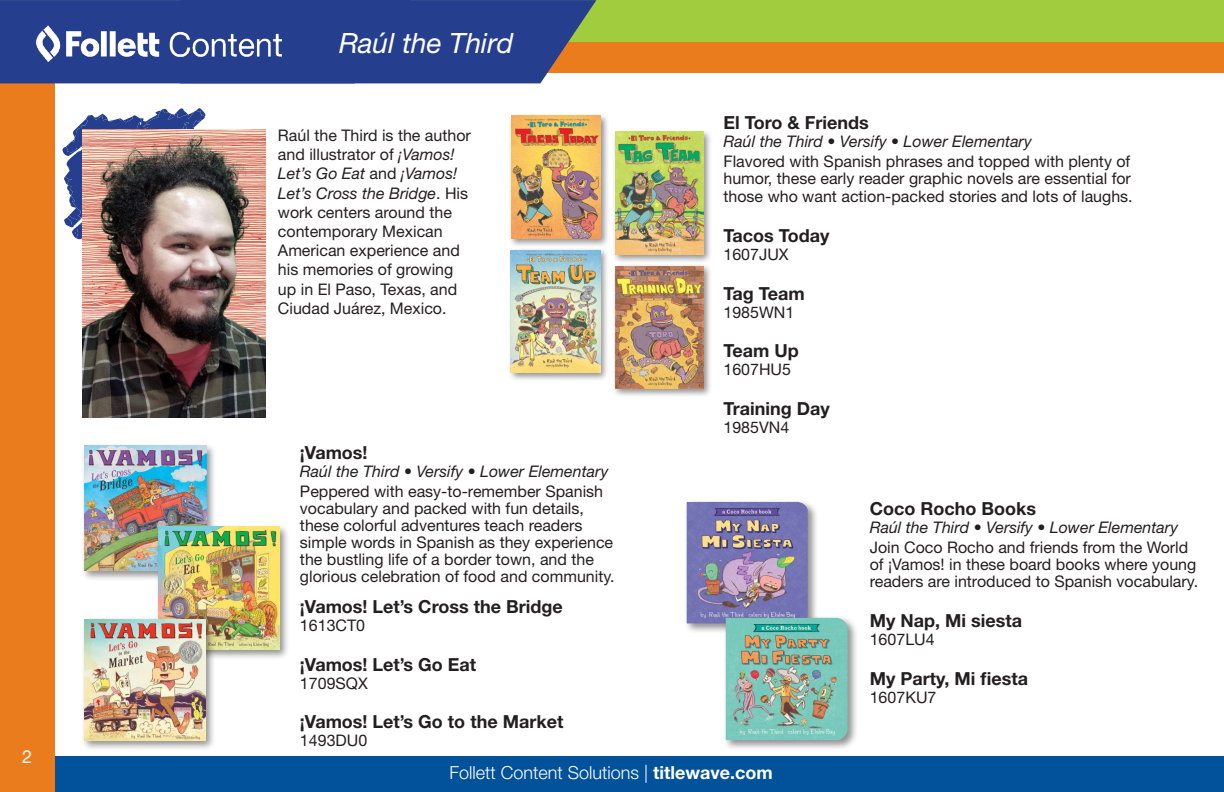
<style>
.page{position:relative;width:1224px;height:792px;background:#fff}
.page>*{position:absolute;margin:0;border:0;box-sizing:border-box;transform-origin:0 0}
.t1{font:italic 28px "Helvetica Neue LT Std";color:#fff}
.Annotation{font:700 18px "Helvetica Neue LT Std";color:#231f20}
.t2{font:300 18px "Helvetica Neue LT Std";color:#fff}
.t3{font:18px "Helvetica Neue LT Std";color:#fff}
.Annotation-2{font:16px/17px "Helvetica Neue LT Std";color:#231f20}
.Follett_Number_Settings{font:16px/19.2px "Helvetica Neue LT Std";color:#231f20}
.Author_Pub_Year_RL{font:italic 16px "Helvetica Neue LT Std";color:#231f20}
.s1{font-style:italic}
.s2{font-weight:700}
</style>
<div class="page">
<div style="left:0;top:756px;width:1224px;height:36px;background:#01519b"></div>
<div style="left:0;top:25px;width:55px;height:767px;background:#ea7c1d"></div>
<svg style="left:62px;top:108px;width:162px;height:132px"></svg>
<div style="left:0;top:0;width:1224px;height:73px;background:#ea7c1d"></div>
<div style="left:0;top:0;width:1224px;height:42px;background:#a1cc3e"></div>
<div style="left:0;top:0;width:596px;height:83px;background:#253f8e"></div>
<img style="left:82px;top:130px;width:184px;height:288px">
<div style="left:508px;top:247px;width:102px;height:134px;background:#231f20;opacity:.5"></div>
<img style="left:511px;top:250px;width:89px;height:122px">
<div style="left:508px;top:113px;width:101px;height:134px;background:#231f20;opacity:.5"></div>
<img style="left:511px;top:116px;width:89px;height:122px">
<div style="left:612px;top:263px;width:101px;height:134px;background:#231f20;opacity:.5"></div>
<img style="left:615px;top:266px;width:89px;height:122px">
<div style="left:612px;top:129px;width:101px;height:134px;background:#231f20;opacity:.5"></div>
<img style="left:615px;top:132px;width:89px;height:122px">
<div style="left:684px;top:499px;width:134px;height:135px;background:#231f20;opacity:.5"></div>
<img style="left:687px;top:502px;width:121px;height:121px">
<div style="left:82px;top:443px;width:135px;height:138px;background:#231f20;opacity:.5"></div>
<img style="left:84px;top:446px;width:122px;height:125px">
<div style="left:155px;top:524px;width:135px;height:136px;background:#231f20;opacity:.5"></div>
<img style="left:158px;top:527px;width:121px;height:122px">
<div style="left:723px;top:615px;width:135px;height:135px;background:#231f20;opacity:.5"></div>
<img style="left:726px;top:618px;width:122px;height:122px">
<div style="left:82px;top:616px;width:134px;height:135px;background:#231f20;opacity:.5"></div>
<img style="left:84px;top:619px;width:122px;height:122px">
<img style="left:36px;top:26px;width:245px;height:35px">
<p class="t3" style="left:22px;top:746px;width:12px">2</p>
<p class="t1" style="left:339px;top:27px;width:176px">Raúl the Third</p>
<p class="Follett_Number_Settings" style="left:278px;top:126px;width:194px">Raúl the Third is the author and illustrator of <span class="s1">¡Vamos!<br>Let’s Go Eat</span> and <span class="s1">¡Vamos!<br>Let’s Cross the Bridge</span>. His work centers around the contemporary Mexican<br>American experience and his memories of growing up in El Paso, Texas, and<br>Ciudad Juárez, Mexico.</p>
<p class="Annotation" style="left:300px;top:441px;width:69px">¡Vamos!</p>
<p class="Author_Pub_Year_RL" style="left:300px;top:461px;width:310px">Raúl the Third • Versify • Lower Elementary</p>
<p class="Annotation-2" style="left:300px;top:483px;width:316px">Peppered with easy-to-remember Spanish vocabulary and packed with fun details, these colorful adventures teach readers simple words in Spanish as they experience the bustling life of a border town, and the glorious celebration of food and community.</p>
<p class="Annotation" style="left:300px;top:595px;width:264px">¡Vamos! Let’s Cross the Bridge</p>
<p class="Follett_Number_Settings" style="left:300px;top:616px;width:67px">1613CT0</p>
<p class="Annotation" style="left:300px;top:653px;width:178px">¡Vamos! Let’s Go Eat</p>
<p class="Follett_Number_Settings" style="left:300px;top:673px;width:69px">1709SQX</p>
<p class="Annotation" style="left:300px;top:711px;width:265px">¡Vamos! Let’s Go to the Market</p>
<p class="Follett_Number_Settings" style="left:300px;top:731px;width:69px">1493DU0</p>
<p class="Annotation" style="left:724px;top:111px;width:147px">El Toro &amp; Friends</p>
<p class="Author_Pub_Year_RL" style="left:724px;top:131px;width:310px">Raúl the Third • Versify • Lower Elementary</p>
<p class="Annotation-2" style="left:724px;top:153px;width:411px;line-height:17.6px">Flavored with Spanish phrases and topped with plenty of humor, these early reader graphic novels are essential for those who want action-packed stories and lots of laughs.</p>
<p class="Annotation" style="left:724px;top:224px;width:108px">Tacos Today</p>
<p class="Follett_Number_Settings" style="left:724px;top:244px;width:67px">1607JUX</p>
<p class="Annotation" style="left:724px;top:282px;width:83px">Tag Team</p>
<p class="Follett_Number_Settings" style="left:724px;top:302px;width:72px">1985WN1</p>
<p class="Annotation" style="left:724px;top:340px;width:77px">Team Up</p>
<p class="Follett_Number_Settings" style="left:724px;top:360px;width:69px">1607HU5</p>
<p class="Annotation" style="left:724px;top:397px;width:108px">Training Day</p>
<p class="Follett_Number_Settings" style="left:724px;top:417px;width:67px">1985VN4</p>
<p class="Annotation" style="left:870px;top:497px;width:168px">Coco Rocho Books</p>
<p class="Author_Pub_Year_RL" style="left:870px;top:517px;width:310px">Raúl the Third • Versify • Lower Elementary</p>
<p class="Annotation-2" style="left:870px;top:539px;width:330px">Join Coco Rocho and friends from the World of ¡Vamos! in these board books where young readers are introduced to Spanish vocabulary.</p>
<p class="Annotation" style="left:870px;top:609px;width:154px">My Nap, Mi siesta</p>
<p class="Follett_Number_Settings" style="left:870px;top:630px;width:66px">1607LU4</p>
<p class="Annotation" style="left:870px;top:667px;width:160px">My Party, Mi fiesta</p>
<p class="Follett_Number_Settings" style="left:870px;top:687px;width:68px">1607KU7</p>
<p class="t2" style="left:450px;top:762px;width:325px">Follett Content Solutions | <span class="s2">titlewave.com</span></p>
</div>
